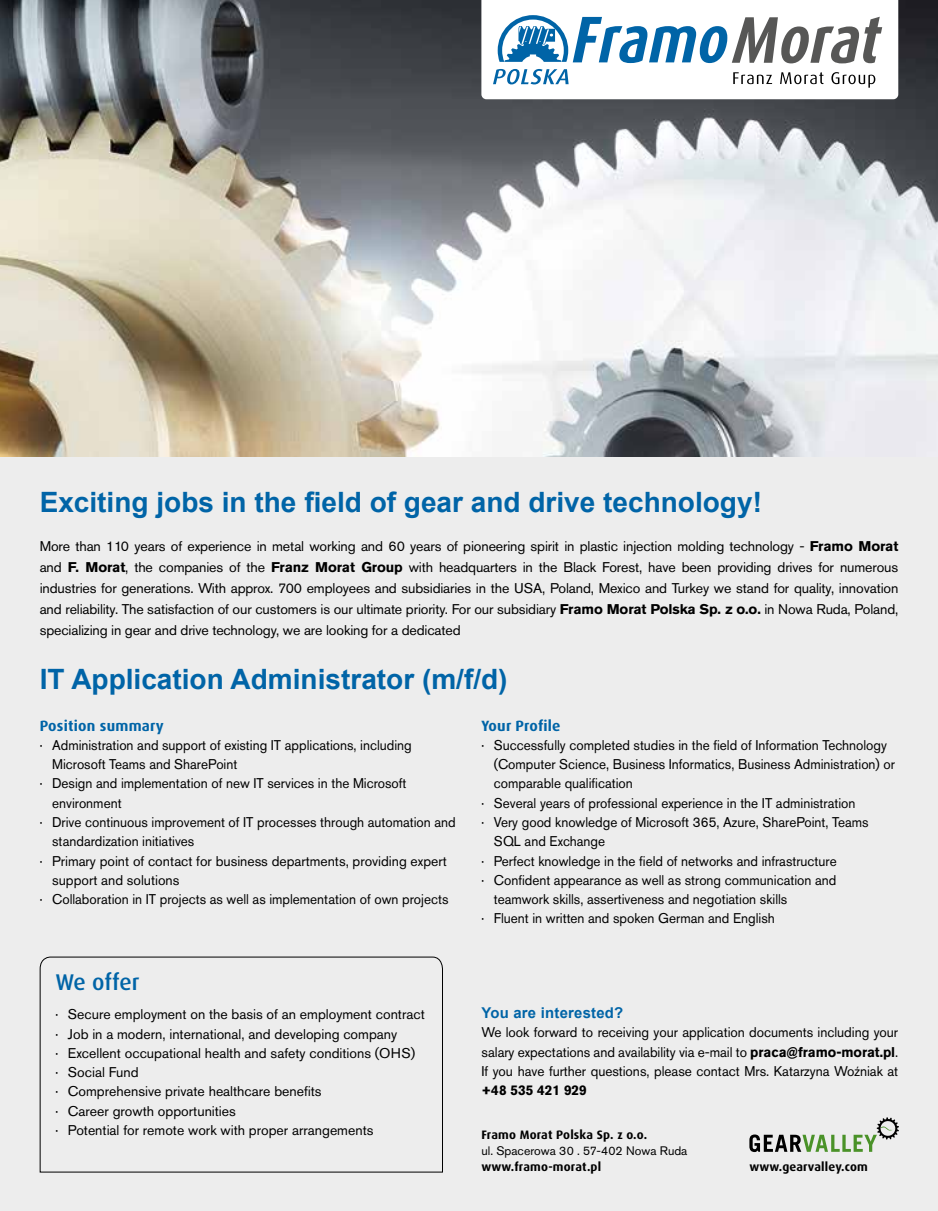
<style>
.page{position:relative;width:938px;height:1211px;background:#fff}
.page>*{position:absolute;margin:0;border:0;box-sizing:border-box;transform-origin:0 0}
.t1{font:700 28px "Arial";color:#0064a7}
.t2{font:500 22.75px "Dax OT";letter-spacing:-.005em;color:#0064a7}
.t3{font:700 14.88px "Dax OT";letter-spacing:.015em;color:#0064a7}
.t4{font:700 14.88px "Arial";letter-spacing:.015em;color:#0064a7}
.t5{font:14px/19.2px "Akzidenz Grotesk Pro";color:#000;text-align:justify}
.t6{font:14px "Akzidenz Grotesk Pro";color:#000;scale:.96 1}
.t7{font:700 14px "Akzidenz Grotesk Pro";letter-spacing:-.005em;color:#000}
.t8{font:700 12.25px "Dax OT";letter-spacing:.015em;color:#000}
.t9{font:12.25px "Akzidenz Grotesk Pro";color:#000}
.s1{font-weight:700}
</style>
<div class="page">
<div style="left:0;top:0;width:938px;height:1210px;background:#ededed"></div>
<svg style="left:749px;top:1117px;width:150px;height:34px"></svg>
<svg style="left:39px;top:956px;width:404px;height:216px"></svg>
<img style="left:0;top:0;width:938px;height:456px">
<svg style="left:481px;top:0;width:417px;height:99px;background:#cedbe3"></svg>
<h1 class="t1" style="left:40px;top:482px;width:723px">Exciting jobs in the field of gear and drive technology!</h1>
<p class="t5" style="left:40px;top:535px;width:860px;line-height:21px">More than 110 years of experience in metal working and 60 years of pioneering spirit in plastic injection molding technology - <span class="s1">Framo Morat </span>and <span class="s1">F. Morat</span>, the companies of the <span class="s1">Franz Morat Group</span> with headquarters in the Black Forest, have been providing drives for numerous industries for generations. With approx. 700 employees and subsidiaries in the USA, Poland, Mexico and Turkey we stand for quality, innovation and reliability. The satisfaction of our customers is our ultimate priority. For our subsidiary <span class="s1">Framo Morat Polska Sp. z o.o.</span> in Nowa Ruda, Poland, specializing in gear and drive technology, we are looking for a dedicated</p>
<h1 class="t1" style="left:40px;top:659px;width:469px">IT Application Administrator (m/f/d)</h1>
<p class="t3" style="left:40px;top:716px;width:125px">Position summary</p>
<p class="t5" style="left:40px;top:735px;width:373px">· Administration and support of existing IT applications, including</p>
<p class="t6" style="left:52px;top:755px;width:194px">Microsoft Teams and SharePoint</p>
<p class="t6" style="left:40px;top:774px;width:383px">· Design and implementation of new IT services in the Microsoft</p>
<p class="t6" style="left:52px;top:793px;width:74px">environment</p>
<p class="t6" style="left:40px;top:813px;width:435px">· Drive continuous improvement of IT processes through automation and</p>
<p class="t6" style="left:52px;top:832px;width:150px">standardization initiatives</p>
<p class="t6" style="left:40px;top:851px;width:425px">· Primary point of contact for business departments, providing expert</p>
<p class="t5" style="left:52px;top:870px;width:129px">support and solutions</p>
<p class="t6" style="left:40px;top:890px;width:427px">· Collaboration in IT projects as well as implementation of own projects</p>
<h2 class="t2" style="left:55px;top:967px;width:86px">We offer</h2>
<p class="t5" style="left:55px;top:1004px;width:371px;text-align:left">· Secure employment on the basis of an employment contract · Job in a modern, international, and developing company<br>· Excellent occupational health and safety conditions (OHS)<br>· Social Fund<br>· Comprehensive private healthcare benefits<br>· Career growth opportunities<br>· Potential for remote work with proper arrangements</p>
<p class="t3" style="left:481px;top:716px;width:81px">Your Profile</p>
<p class="t5" style="left:481px;top:735px;width:407px">· Successfully completed studies in the field of Information Technology</p>
<p class="t6" style="left:494px;top:755px;width:419px">(Computer Science, Business Informatics, Business Administration) or</p>
<p class="t6" style="left:494px;top:774px;width:146px">comparable qualification</p>
<p class="t6" style="left:481px;top:793px;width:391px">· Several years of professional experience in the IT administration</p>
<p class="t6" style="left:481px;top:813px;width:405px">· Very good knowledge of Microsoft 365, Azure, SharePoint, Teams</p>
<p class="t6" style="left:494px;top:832px;width:117px">SQL and Exchange</p>
<p class="t6" style="left:481px;top:851px;width:372px">· Perfect knowledge in the field of networks and infrastructure</p>
<p class="t6" style="left:481px;top:870px;width:371px">· Confident appearance as well as strong communication and</p>
<p class="t6" style="left:494px;top:890px;width:307px">teamwork skills, assertiveness and negotiation skills</p>
<p class="t6" style="left:481px;top:909px;width:307px">· Fluent in written and spoken German and English</p>
<p class="t4" style="left:481px;top:1002px;width:143px">You are interested?</p>
<p class="t5" style="left:481px;top:1022px;width:418px">We look forward to receiving your application documents including your salary expectations and availability via e-mail to <span class="s1">praca@framo-morat.pl</span>.<br>If you have further questions, please contact Mrs. Katarzyna Woźniak at</p>
<p class="t7" style="left:481px;top:1081px;width:107px">+48 535 421 929</p>
<p class="t8" style="left:481px;top:1126px;width:167px">Framo Morat Polska Sp. z o.o.</p>
<p class="t9" style="left:481px;top:1142px;width:207px">ul. Spacerowa 30 . 57-402 Nowa Ruda</p>
<p class="t8" style="left:481px;top:1158px;width:121px">www.framo-morat.pl</p>
<p class="t8" style="left:749px;top:1158px;width:120px">www.gearvalley.com</p>
</div>
